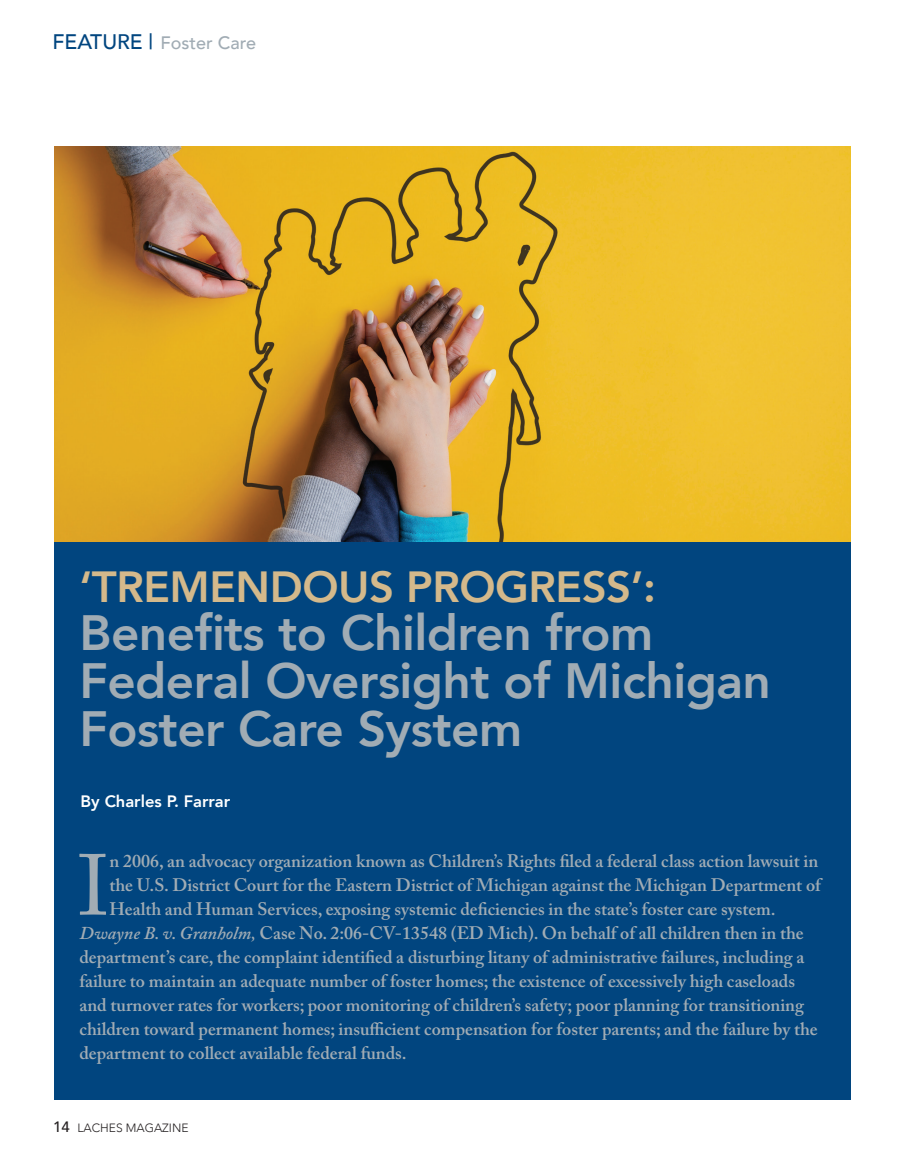
<style>
.page{position:relative;width:905px;height:1175px;background:#fff}
.page>*{position:absolute;margin:0;border:0;box-sizing:border-box;transform-origin:0 0}
.t1{font:85.5px "Adobe Caslon Pro";color:#a1acb4}
.t2{font:800 49.5px/48px "Avenir";letter-spacing:-.01em;color:#a1acb4}
.t3{font:800 43.5px "Avenir";letter-spacing:-.01em;color:#d4b98b}
.t4{font:600 18px "Adobe Caslon Pro";color:#a1acb4}
.t5{font:500 18px "Avenir";color:#a1acb4}
.t6{font:800 16.5px "Avenir";color:#fff}
.t7{font:300 12px "Avenir";color:#231f20}
.s1{font-size:21px;color:#01457f}
.s2{font-style:italic}
.s3{font-weight:500;font-size:15px}
</style>
<div class="page">
<div style="left:54px;top:542px;width:796px;height:557px;background:#01457f"></div>
<img style="left:54px;top:147px;width:796px;height:394px">
<p class="t5" style="left:52px;top:28px;width:205px"><span class="s1">FEATURE |</span> Foster Care</p>
<h3 class="t3" style="left:79px;top:553px;width:578px">‘TREMENDOUS PROGRESS’:</h3>
<h2 class="t2" style="left:79px;top:609px;width:693px">Benefits to Children from<br>Federal Oversight of Michigan<br>Foster Care System</h2>
<p class="t6" style="left:80px;top:788px;width:151px">By Charles P. Farrar</p>
<h1 class="t1" style="left:78px;top:835px;width:33px">I</h1>
<p class="t4" style="left:109px;top:849px;width:710px">n 2006, an advocacy organization known as Children’s Rights filed a federal class action lawsuit in</p>
<p class="t4" style="left:109px;top:873px;width:713px">the U.S. District Court for the Eastern District of Michigan against the Michigan Department of</p>
<p class="t4" style="left:109px;top:897px;width:667px">Health and Human Services, exposing systemic deficiencies in the state’s foster care system.</p>
<p class="t4" style="left:79px;top:921px;width:725px"><span class="s2">Dwayne B. v. Granholm,</span> Case No. 2:06-CV-13548 (ED Mich). On behalf of all children then in the</p>
<p class="t4" style="left:79px;top:945px;width:726px">department’s care, the complaint identified a disturbing litany of administrative failures, including a</p>
<p class="t4" style="left:79px;top:969px;width:717px">failure to maintain an adequate number of foster homes; the existence of excessively high caseloads</p>
<p class="t4" style="left:79px;top:993px;width:726px">and turnover rates for workers; poor monitoring of children’s safety; poor planning for transitioning</p>
<p class="t4" style="left:79px;top:1017px;width:739px">children toward permanent homes; insufficient compensation for foster parents; and the failure by the</p>
<p class="t4" style="left:79px;top:1041px;width:329px">department to collect available federal funds.</p>
<p class="t7" style="left:53px;top:1121px;width:137px"><span class="s3">14</span> LACHES MAGAZINE</p>
</div>
